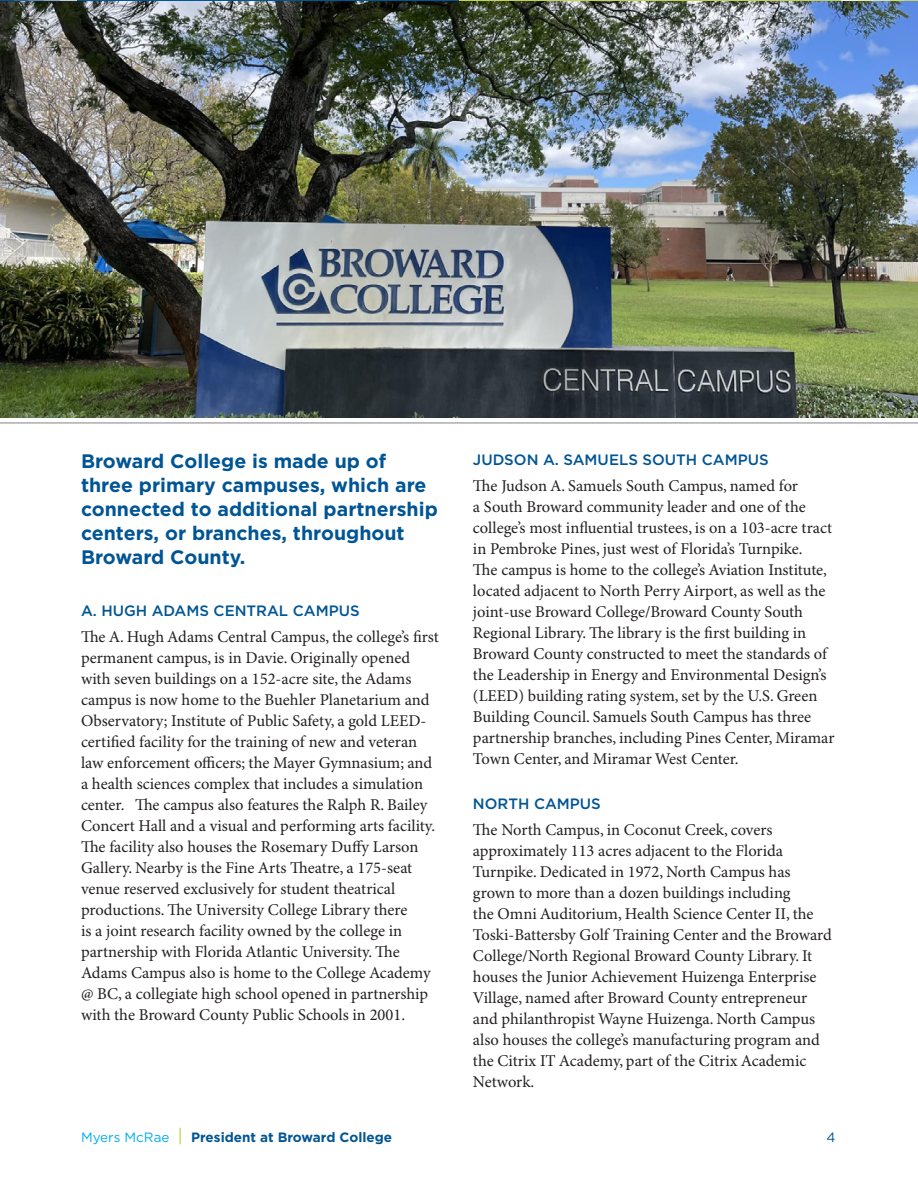
<style>
.page{position:relative;width:918px;height:1188px;background:#fff}
.page>*{position:absolute;margin:0;border:0;box-sizing:border-box;transform-origin:0 0}
.t1{font:700 19.5px/24px "Gotham";color:#005595}
.t2{font:16.5px/21px "Minion Pro";color:#231f20}
.t3{font:500 15px "Gotham";color:#005595}
.t4{font:700 13.5px "Gotham";color:#005595}
.t5{font:13.5px "Gotham";color:#005595}
.s1{font-weight:400;color:#00aeef}
.s2{font-weight:400;font-size:18px;color:#c3d253}
</style>
<div class="page">
<img style="left:0;top:0;width:918px;height:424px">
<p class="t1" style="left:81px;top:449px;width:358px">Broward College is made up of three primary campuses, which are connected to additional partnership centers, or branches, throughout<br>Broward County.</p>
<p class="t3" style="left:81px;top:601px;width:280px">A. HUGH ADAMS CENTRAL CAMPUS</p>
<p class="t2" style="left:81px;top:627px;width:359px">The A. Hugh Adams Central Campus, the college’s first permanent campus, is in Davie. Originally opened with seven buildings on a 152-acre site, the Adams campus is now home to the Buehler Planetarium and Observatory; Institute of Public Safety, a gold LEED&shy;certified facility for the training of new and veteran law enforcement officers; the Mayer Gymnasium; and a health sciences complex that includes a simulation center. The campus also features the Ralph R. Bailey Concert Hall and a visual and performing arts facility.<br>The facility also houses the Rosemary Duffy Larson Gallery. Nearby is the Fine Arts Theatre, a 175-seat venue reserved exclusively for student theatrical productions. The University College Library there<br>is a joint research facility owned by the college in partnership with Florida Atlantic University. The Adams Campus also is home to the College Academy @ BC, a collegiate high school opened in partnership with the Broward County Public Schools in 2001.</p>
<p class="t3" style="left:473px;top:449px;width:297px">JUDSON A. SAMUELS SOUTH CAMPUS</p>
<p class="t2" style="left:473px;top:476px;width:363px">The Judson A. Samuels South Campus, named for<br>a South Broward community leader and one of the college’s most influential trustees, is on a 103-acre tract in Pembroke Pines, just west of Florida’s Turnpike.<br>The campus is home to the college’s Aviation Institute, located adjacent to North Perry Airport, as well as the joint-use Broward College/Broward County South Regional Library. The library is the first building in Broward County constructed to meet the standards of the Leadership in Energy and Environmental Design’s (LEED) building rating system, set by the U.S. Green Building Council. Samuels South Campus has three partnership branches, including Pines Center, Miramar Town Center, and Miramar West Center.</p>
<p class="t3" style="left:473px;top:794px;width:129px">NORTH CAMPUS</p>
<p class="t2" style="left:473px;top:820px;width:360px">The North Campus, in Coconut Creek, covers approximately 113 acres adjacent to the Florida Turnpike. Dedicated in 1972, North Campus has grown to more than a dozen buildings including<br>the Omni Auditorium, Health Science Center II, the Toski-Battersby Golf Training Center and the Broward College/North Regional Broward County Library. It houses the Junior Achievement Huizenga Enterprise Village, named after Broward County entrepreneur and philanthropist Wayne Huizenga. North Campus also houses the college’s manufacturing program and the Citrix IT Academy, part of the Citrix Academic Network.</p>
<p class="t4" style="left:81px;top:1128px;width:313px"><span class="s1">Myers McRae</span> <span class="s2">|</span> President at Broward College</p>
<p class="t5" style="left:826px;top:1128px;width:11px">4</p>
</div>
